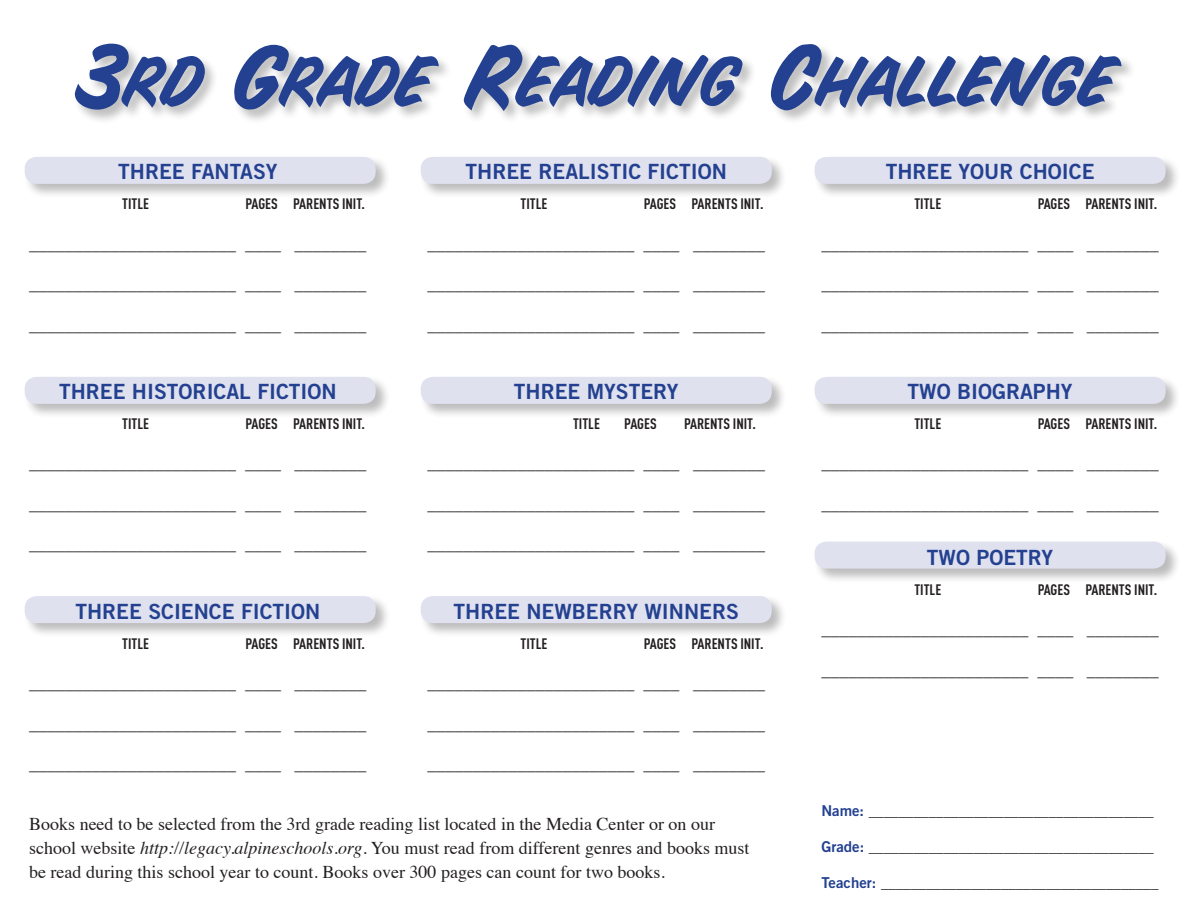
<style>
.page{position:relative;width:1188px;height:918px;background:#fff}
.page>*{position:absolute;margin:0;border:0;box-sizing:border-box;transform-origin:0 0}
.t1{font:82.5px "Sign Painter";color:#234190}
.t2{font:21px "Trade Gothic Bold Two";color:#234190}
.t3{font:18px/24px "Times";color:#231f20}
.t4{font:700 15px "DIN Cond";color:#231f20}
.t5{font:15px "Trade Gothic Bold Two";color:#231f20}
.s1{font-style:italic}
.s2{color:#234190}
</style>
<div class="page">
<div style="left:813px;top:540px;width:367px;height:44px;background:#231f20;opacity:.3"></div>
<div style="left:815px;top:542px;width:351px;height:27px;background:#e0e1ef;border-radius:12px"></div>
<div style="left:813px;top:375px;width:367px;height:44px;background:#231f20;opacity:.3"></div>
<div style="left:815px;top:377px;width:351px;height:27px;background:#e0e1ef;border-radius:12px"></div>
<div style="left:813px;top:155px;width:367px;height:44px;background:#231f20;opacity:.3"></div>
<div style="left:815px;top:157px;width:351px;height:27px;background:#e0e1ef;border-radius:12px"></div>
<div style="left:419px;top:595px;width:367px;height:43px;background:#231f20;opacity:.3"></div>
<div style="left:421px;top:596px;width:351px;height:27px;background:#e0e1ef;border-radius:12px"></div>
<div style="left:419px;top:375px;width:367px;height:44px;background:#231f20;opacity:.3"></div>
<div style="left:421px;top:377px;width:351px;height:27px;background:#e0e1ef;border-radius:12px"></div>
<div style="left:419px;top:155px;width:367px;height:44px;background:#231f20;opacity:.3"></div>
<div style="left:421px;top:157px;width:351px;height:27px;background:#e0e1ef;border-radius:12px"></div>
<div style="left:23px;top:595px;width:367px;height:43px;background:#231f20;opacity:.3"></div>
<div style="left:25px;top:596px;width:351px;height:27px;background:#e0e1ef;border-radius:12px"></div>
<div style="left:23px;top:375px;width:367px;height:44px;background:#231f20;opacity:.3"></div>
<div style="left:25px;top:377px;width:351px;height:27px;background:#e0e1ef;border-radius:12px"></div>
<div style="left:23px;top:156px;width:367px;height:43px;background:#231f20;opacity:.3"></div>
<div style="left:25px;top:157px;width:351px;height:27px;background:#e0e1ef;border-radius:12px"></div>
<div style="left:74px;top:42px;width:1062px;height:83px;background:#231f20;opacity:.29"></div>
<p class="t1" style="left:72px;top:14px;width:1045px">3rd Grade Reading Challenge</p>
<p class="t2" style="left:118px;top:159px;width:161px">THREE FANTASY</p>
<p class="t4" style="left:122px;top:195px;width:28px">TITLE</p>
<p class="t4" style="left:245px;top:195px;width:121px">PAGES PARENTS INIT.</p>
<p class="t3" style="left:29px;top:230px;width:339px">_______________________ ____ ________</p>
<p class="t3" style="left:29px;top:271px;width:339px">_______________________ ____ ________</p>
<p class="t3" style="left:29px;top:311px;width:339px">_______________________ ____ ________</p>
<p class="t2" style="left:59px;top:378px;width:279px">THREE HISTORICAL FICTION</p>
<p class="t4" style="left:122px;top:414px;width:28px">TITLE</p>
<p class="t4" style="left:245px;top:414px;width:121px">PAGES PARENTS INIT.</p>
<p class="t3" style="left:29px;top:450px;width:339px">_______________________ ____ ________</p>
<p class="t3" style="left:29px;top:490px;width:339px">_______________________ ____ ________</p>
<p class="t3" style="left:29px;top:531px;width:339px">_______________________ ____ ________</p>
<p class="t2" style="left:75px;top:598px;width:246px">THREE SCIENCE FICTION</p>
<p class="t4" style="left:122px;top:634px;width:28px">TITLE</p>
<p class="t4" style="left:245px;top:634px;width:121px">PAGES PARENTS INIT.</p>
<p class="t3" style="left:29px;top:669px;width:339px">_______________________ ____ ________</p>
<p class="t3" style="left:29px;top:710px;width:339px">_______________________ ____ ________</p>
<p class="t3" style="left:29px;top:750px;width:339px">_______________________ ____ ________</p>
<p class="t2" style="left:466px;top:159px;width:263px">THREE REALISTIC FICTION</p>
<p class="t4" style="left:521px;top:195px;width:28px">TITLE</p>
<p class="t4" style="left:644px;top:195px;width:121px">PAGES PARENTS INIT.</p>
<p class="t3" style="left:428px;top:230px;width:339px">_______________________ ____ ________</p>
<p class="t3" style="left:428px;top:271px;width:339px">_______________________ ____ ________</p>
<p class="t3" style="left:428px;top:311px;width:339px">_______________________ ____ ________</p>
<p class="t2" style="left:514px;top:378px;width:166px">THREE MYSTERY</p>
<p class="t4" style="left:573px;top:414px;width:28px">TITLE</p>
<p class="t4" style="left:624px;top:414px;width:34px">PAGES</p>
<p class="t4" style="left:684px;top:414px;width:73px">PARENTS INIT.</p>
<p class="t3" style="left:428px;top:450px;width:339px">_______________________ ____ ________</p>
<p class="t3" style="left:428px;top:490px;width:339px">_______________________ ____ ________</p>
<p class="t3" style="left:428px;top:531px;width:339px">_______________________ ____ ________</p>
<p class="t2" style="left:454px;top:598px;width:287px">THREE NEWBERRY WINNERS</p>
<p class="t4" style="left:521px;top:634px;width:28px">TITLE</p>
<p class="t4" style="left:644px;top:634px;width:121px">PAGES PARENTS INIT.</p>
<p class="t3" style="left:428px;top:669px;width:339px">_______________________ ____ ________</p>
<p class="t3" style="left:428px;top:710px;width:339px">_______________________ ____ ________</p>
<p class="t3" style="left:428px;top:750px;width:339px">_______________________ ____ ________</p>
<p class="t3" style="left:29px;top:810px;width:722px">Books need to be selected from the 3rd grade reading list located in the Media Center or on our school website <span class="s1">http://legacy.alpineschools.org</span>. You must read from different genres and books must be read during this school year to count. Books over 300 pages can count for two books.</p>
<p class="t2" style="left:886px;top:159px;width:210px">THREE YOUR CHOICE</p>
<p class="t4" style="left:914px;top:195px;width:28px">TITLE</p>
<p class="t4" style="left:1038px;top:195px;width:121px">PAGES PARENTS INIT.</p>
<p class="t3" style="left:821px;top:230px;width:339px">_______________________ ____ ________</p>
<p class="t3" style="left:821px;top:271px;width:339px">_______________________ ____ ________</p>
<p class="t3" style="left:821px;top:311px;width:339px">_______________________ ____ ________</p>
<p class="t2" style="left:908px;top:378px;width:167px">TWO BIOGRAPHY</p>
<p class="t4" style="left:914px;top:414px;width:28px">TITLE</p>
<p class="t4" style="left:1038px;top:414px;width:121px">PAGES PARENTS INIT.</p>
<p class="t3" style="left:821px;top:450px;width:339px">_______________________ ____ ________</p>
<p class="t3" style="left:821px;top:490px;width:339px">_______________________ ____ ________</p>
<p class="t2" style="left:927px;top:544px;width:128px">TWO POETRY</p>
<p class="t4" style="left:914px;top:580px;width:28px">TITLE</p>
<p class="t4" style="left:1038px;top:580px;width:121px">PAGES PARENTS INIT.</p>
<p class="t3" style="left:821px;top:615px;width:339px">_______________________ ____ ________</p>
<p class="t3" style="left:821px;top:656px;width:339px">_______________________ ____ ________</p>
<p class="t5" style="left:821px;top:802px;width:334px"><span class="s2">Name:</span> ______________________________________</p>
<p class="t5" style="left:821px;top:838px;width:334px"><span class="s2">Grade:</span> ______________________________________</p>
<p class="t5" style="left:821px;top:874px;width:339px"><span class="s2">Teacher:</span> _____________________________________</p>
</div>
